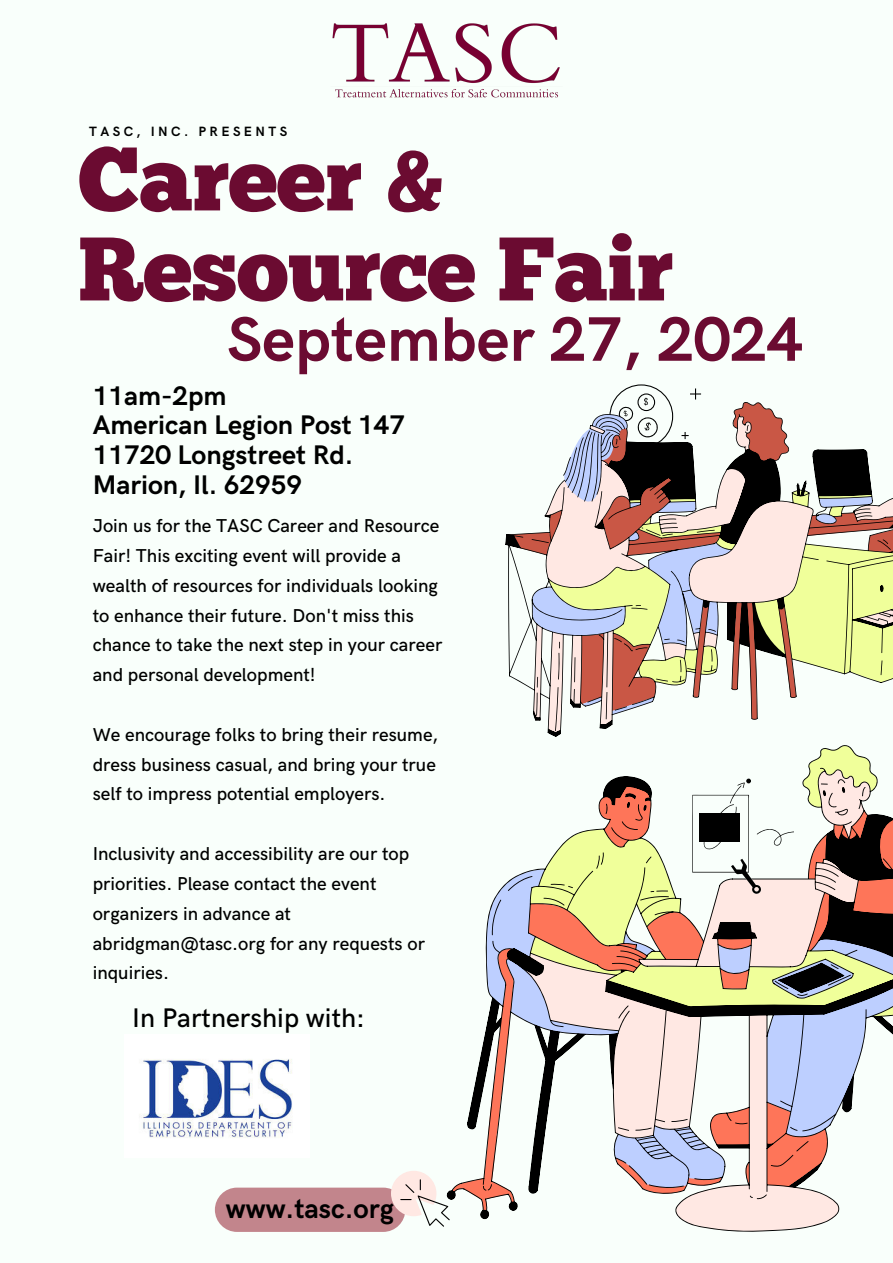
<style>
.page{position:relative;width:893px;height:1263px;background:#f9fffb}
.page>*{position:absolute;margin:0;border:0;box-sizing:border-box;transform-origin:0 0}
.t1{font:90px/90px "Chunk Five";letter-spacing:-.01em;color:#6b0b31}
.t2{font:700 63px "HK Grotesk";color:#6b0b31}
.t3{font:700 27.75px "HK Grotesk";color:#000}
.t4{font:700 27px/29.8px "HK Grotesk";color:#000}
.t5{font:500 27px "HK Grotesk";color:#000}
.t6{font:500 18.75px/29.8px "HK Grotesk";color:#000}
.t7{font:700 13.5px "HK Grotesk";letter-spacing:.255em;color:#000}
</style>
<div class="page">
<svg style="left:614px;top:384px;width:88px;height:15px"></svg>
<svg style="left:505px;top:402px;width:388px;height:334px"></svg>
<svg style="left:449px;top:745px;width:444px;height:487px"></svg>
<svg style="left:692px;top:778px;width:102px;height:116px"></svg>
<div style="left:215px;top:1187px;width:190px;height:45px;background:#c2858c;border-radius:22px"></div>
<svg style="left:391px;top:1171px;width:58px;height:55px"></svg>
<img style="left:332px;top:23px;width:228px;height:75px">
<img style="left:141px;top:1059px;width:152px;height:79px">
<h4 class="t7" style="left:89px;top:124px;width:199px">TASC, INC. PRESENTS</h4>
<h4 class="t1" style="left:78px;top:143px;width:597px">Career &amp;<br>Resource Fair</h4>
<p class="t2" style="left:227px;top:304px;width:578px">September 27, 2024</p>
<p class="t4" style="left:93px;top:381px;width:314px">11am-2pm<br>American Legion Post 147<br>11720 Longstreet Rd.</p>
<p class="t4" style="left:93px;top:471px;width:211px">Marion, Il. 62959</p>
<p class="t6" style="left:93px;top:511px;width:351px">Join us for the TASC Career and Resource Fair! This exciting event will provide a wealth of resources for individuals looking to enhance their future. Don't miss this chance to take the next step in your career and personal development!</p>
<p class="t6" style="left:93px;top:720px;width:347px">We encourage folks to bring their resume, dress business casual, and bring your true self to impress potential employers.</p>
<h3 class="t6" style="left:93px;top:839px;width:334px">Inclusivity and accessibility are our top priorities. Please contact the event organizers in advance at abridgman@tasc.org for any requests or inquiries.</h3>
<p class="t5" style="left:132px;top:1003px;width:234px">In Partnership with:</p>
<p class="t3" style="left:226px;top:1193px;width:170px">www.tasc.org</p>
</div>
